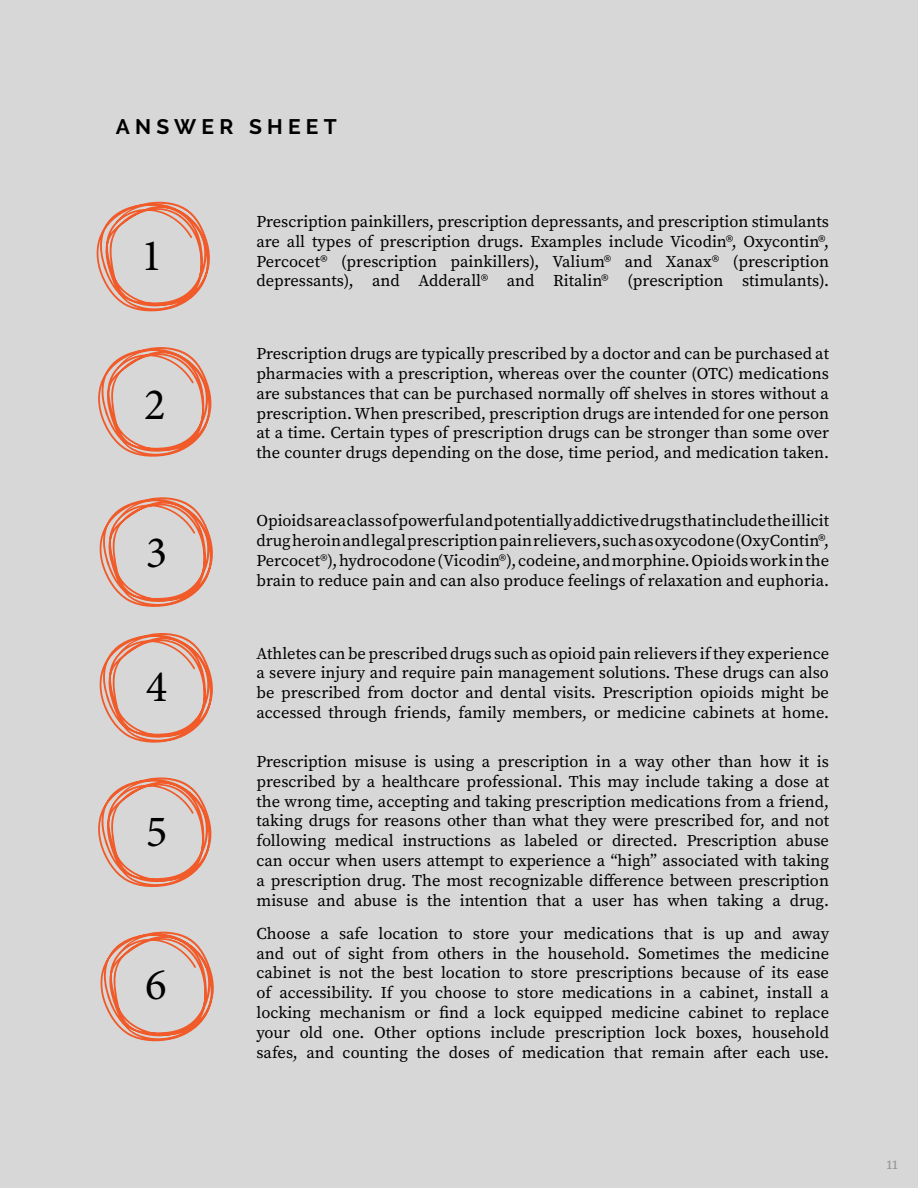
<style>
.page{position:relative;width:918px;height:1188px;background:#d6d7d6}
.page>*{position:absolute;margin:0;border:0;box-sizing:border-box;transform-origin:0 0}
.t1{font:45px "Minion Pro";color:#000}
.t2{font:700 21px "Raleway";letter-spacing:.25em;color:#000}
.t3{font:16.5px/19.8px "Source Serif Pro";color:#000;text-align:justify}
.t4{font:16.5px "Yrsa";color:#949596}
</style>
<div class="page">
<svg style="left:96px;top:201px;width:114px;height:111px"></svg>
<svg style="left:100px;top:931px;width:114px;height:111px"></svg>
<svg style="left:98px;top:777px;width:114px;height:110px"></svg>
<svg style="left:99px;top:633px;width:114px;height:110px"></svg>
<svg style="left:99px;top:497px;width:114px;height:110px"></svg>
<svg style="left:98px;top:347px;width:114px;height:110px"></svg>
<p class="t2" style="left:116px;top:114px;width:222px">ANSWER SHEET</p>
<h1 class="t1" style="left:144px;top:226px;width:17px">1</h1>
<h1 class="t1" style="left:144px;top:374px;width:23px">2</h1>
<h1 class="t1" style="left:146px;top:522px;width:23px">3</h1>
<h1 class="t1" style="left:146px;top:656px;width:23px">4</h1>
<h1 class="t1" style="left:146px;top:802px;width:23px">5</h1>
<h1 class="t1" style="left:145px;top:954px;width:23px">6</h1>
<p class="t3" style="left:256px;top:212px;width:574px">Prescription painkillers, prescription depressants, and prescription stimulants are all types of prescription drugs. Examples include Vicodin®, Oxycontin®, Percocet® (prescription painkillers), Valium® and Xanax® (prescription depressants), and Adderall® and Ritalin® (prescription stimulants).</p>
<p class="t3" style="left:256px;top:344px;width:574px">Prescription drugs are typically prescribed by a doctor and can be purchased at pharmacies with a prescription, whereas over the counter (OTC) medications are substances that can be purchased normally off shelves in stores without a prescription. When prescribed, prescription drugs are intended for one person at a time. Certain types of prescription drugs can be stronger than some over the counter drugs depending on the dose, time period, and medication taken.</p>
<p class="t3" style="left:256px;top:511px;width:574px">Opioids are a class of powerful and potentially addictive drugs that include the illicit drug heroin and legal prescription pain relievers, such as oxycodone (OxyContin®, Percocet®), hydrocodone (Vicodin®), codeine, and morphine. Opioids work in the brain to reduce pain and can also produce feelings of relaxation and euphoria.</p>
<p class="t3" style="left:256px;top:643px;width:574px">Athletes can be prescribed drugs such as opioid pain relievers if they experience a severe injury and require pain management solutions. These drugs can also be prescribed from doctor and dental visits. Prescription opioids might be accessed through friends, family members, or medicine cabinets at home.</p>
<p class="t3" style="left:256px;top:752px;width:574px">Prescription misuse is using a prescription in a way other than how it is prescribed by a healthcare professional. This may include taking a dose at the wrong time, accepting and taking prescription medications from a friend, taking drugs for reasons other than what they were prescribed for, and not following medical instructions as labeled or directed. Prescription abuse can occur when users attempt to experience a “high” associated with taking a prescription drug. The most recognizable difference between prescription misuse and abuse is the intention that a user has when taking a drug.</p>
<p class="t3" style="left:256px;top:923px;width:574px">Choose a safe location to store your medications that is up and away and out of sight from others in the household. Sometimes the medicine cabinet is not the best location to store prescriptions because of its ease of accessibility. If you choose to store medications in a cabinet, install a locking mechanism or find a lock equipped medicine cabinet to replace your old one. Other options include prescription lock boxes, household safes, and counting the doses of medication that remain after each use.</p>
<p class="t4" style="left:886px;top:1154px;width:13px">11</p>
</div>
